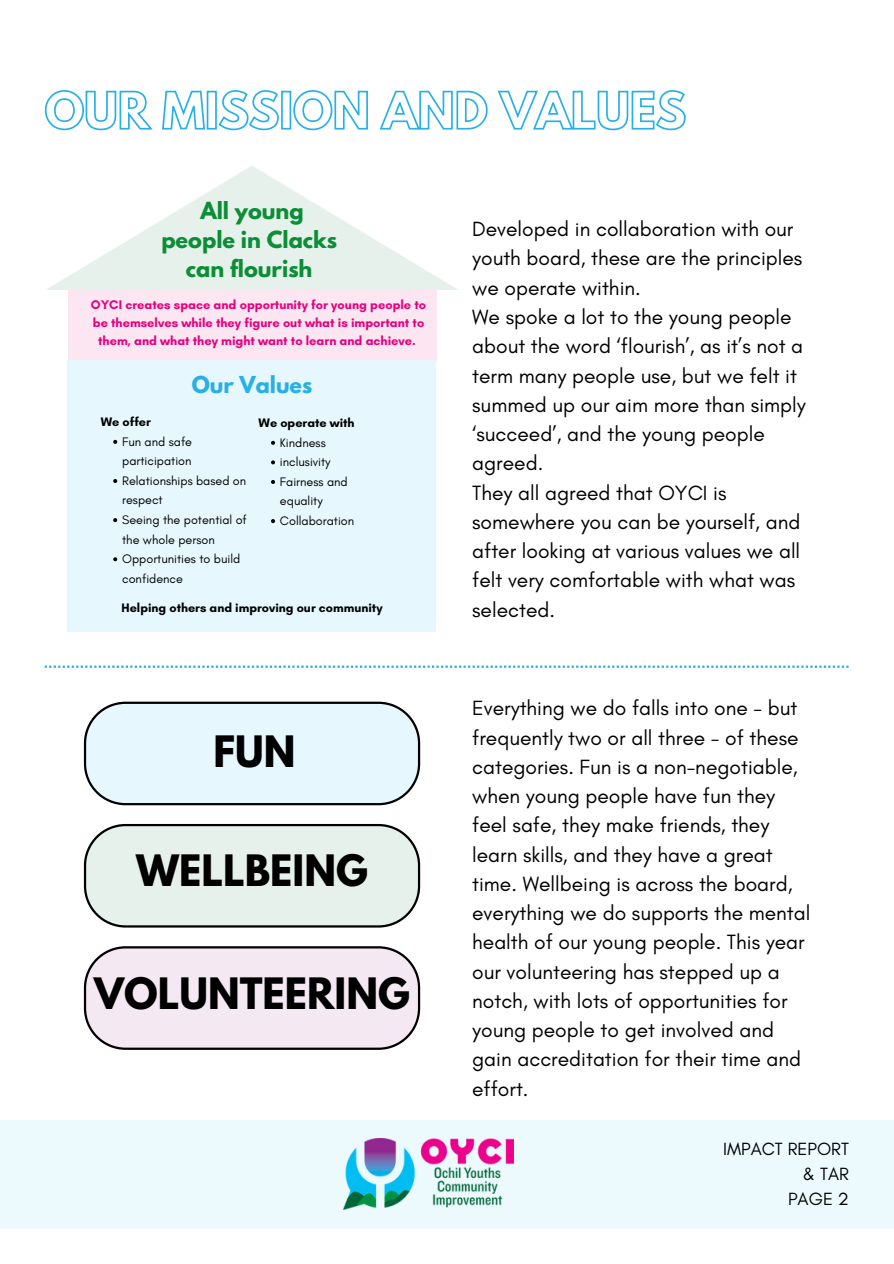
<style>
.page{position:relative;width:894px;height:1264px;background:#fff}
.page>*{position:absolute;margin:0;border:0;box-sizing:border-box;transform-origin:0 0}
.t1{font:700 38.25px "League Spartan";color:#000}
.t2{font:21px/29.2px "Glacial Indifference";color:#000}
.t3{font:700 20.85px/29.2px "League Spartan";color:#0b8e36;text-align:center}
.t4{font:700 20.7px "League Spartan";color:#27b0e7}
.t5{font:18px/24.8px "Glacial Indifference";color:#000;text-align:right}
.t6{font:700 12.75px/17.9px "Glacial Indifference";color:#e6007e;text-align:center}
.t7{font:12.6px/19.5px "Glacial Indifference";color:#000}
.t8{font:700 12.6px "Glacial Indifference";color:#000}
</style>
<div class="page">
<svg style="left:44px;top:90px;width:642px;height:41px"></svg>
<div style="left:0;top:1120px;width:893px;height:108px;background:#ecf9fd"></div>
<img style="left:343px;top:1138px;width:170px;height:71px">
<div style="left:68px;top:284px;width:368px;height:76px;background:#fce6f2"></div>
<div style="left:68px;top:360px;width:368px;height:271px;background:#e6f7fd"></div>
<svg style="left:46px;top:166px;width:412px;height:124px;fill:#e8f2ed"></svg>
<svg style="left:113px;top:440px;width:4px;height:4px"></svg>
<svg style="left:113px;top:479px;width:4px;height:4px"></svg>
<svg style="left:113px;top:518px;width:4px;height:4px"></svg>
<svg style="left:113px;top:557px;width:4px;height:4px"></svg>
<svg style="left:271px;top:441px;width:4px;height:4px"></svg>
<svg style="left:271px;top:460px;width:4px;height:4px"></svg>
<svg style="left:271px;top:480px;width:4px;height:4px"></svg>
<svg style="left:271px;top:519px;width:4px;height:4px"></svg>
<svg style="left:84px;top:701px;width:336px;height:104px;background:#dbeaf0"></svg>
<svg style="left:84px;top:824px;width:336px;height:103px;background:#dbe5e0"></svg>
<svg style="left:84px;top:946px;width:336px;height:103px;background:#e9dfe8"></svg>
<svg style="left:45px;top:665px;width:803px;height:2px"></svg>
<h3 class="t3" style="left:161px;top:198px;width:177px">All young people in Clacks can flourish</h3>
<h6 class="t6" style="left:91px;top:295px;width:337px">OYCI creates space and opportunity for young people to be themselves while they figure out what is important to them, and what they might want to learn and achieve.</h6>
<p class="t4" style="left:192px;top:374px;width:122px">Our Values</p>
<p class="t8" style="left:101px;top:414px;width:52px">We offer</p>
<p class="t7" style="left:122px;top:431px;width:71px">Fun and safe participation</p>
<p class="t7" style="left:122px;top:471px;width:126px">Relationships based on respect</p>
<h6 class="t7" style="left:122px;top:510px;width:126px">Seeing the potential of the whole person</h6>
<p class="t7" style="left:122px;top:549px;width:120px">Opportunities to build confidence</p>
<p class="t8" style="left:258px;top:415px;width:97px">We operate with</p>
<p class="t7" style="left:280px;top:432px;width:47px">Kindness</p>
<p class="t7" style="left:280px;top:452px;width:52px">inclusivity</p>
<h4 class="t7" style="left:280px;top:471px;width:69px">Fairness and equality</h4>
<h2 class="t7" style="left:280px;top:511px;width:76px">Collaboration</h2>
<p class="t8" style="left:121px;top:600px;width:262px">Helping others and improving our community</p>
<h2 class="t1" style="left:213px;top:732px;width:83px">FUN</h2>
<h2 class="t1" style="left:136px;top:852px;width:233px">WELLBEING</h2>
<h4 class="t1" style="left:94px;top:974px;width:317px">VOLUNTEERING</h4>
<p class="t2" style="left:472px;top:214px;width:335px">Developed in collaboration with our youth board, these are the principles we operate within.<br>We spoke a lot to the young people about the word ‘flourish’, as it’s not a term many people use, but we felt it summed up our aim more than simply ‘succeed’, and the young people agreed.<br>They all agreed that OYCI is somewhere you can be yourself, and after looking at various values we all felt very comfortable with what was selected.</p>
<h5 class="t2" style="left:472px;top:693px;width:339px">Everything we do falls into one - but frequently two or all three - of these categories. Fun is a non-negotiable, when young people have fun they feel safe, they make friends, they learn skills, and they have a great time. Wellbeing is across the board, everything we do supports the mental health of our young people. This year our volunteering has stepped up a notch, with lots of opportunities for young people to get involved and gain accreditation for their time and effort.</h5>
<h6 class="t5" style="left:722px;top:1136px;width:127px">IMPACT REPORT &amp; TAR<br>PAGE 2</h6>
</div>
